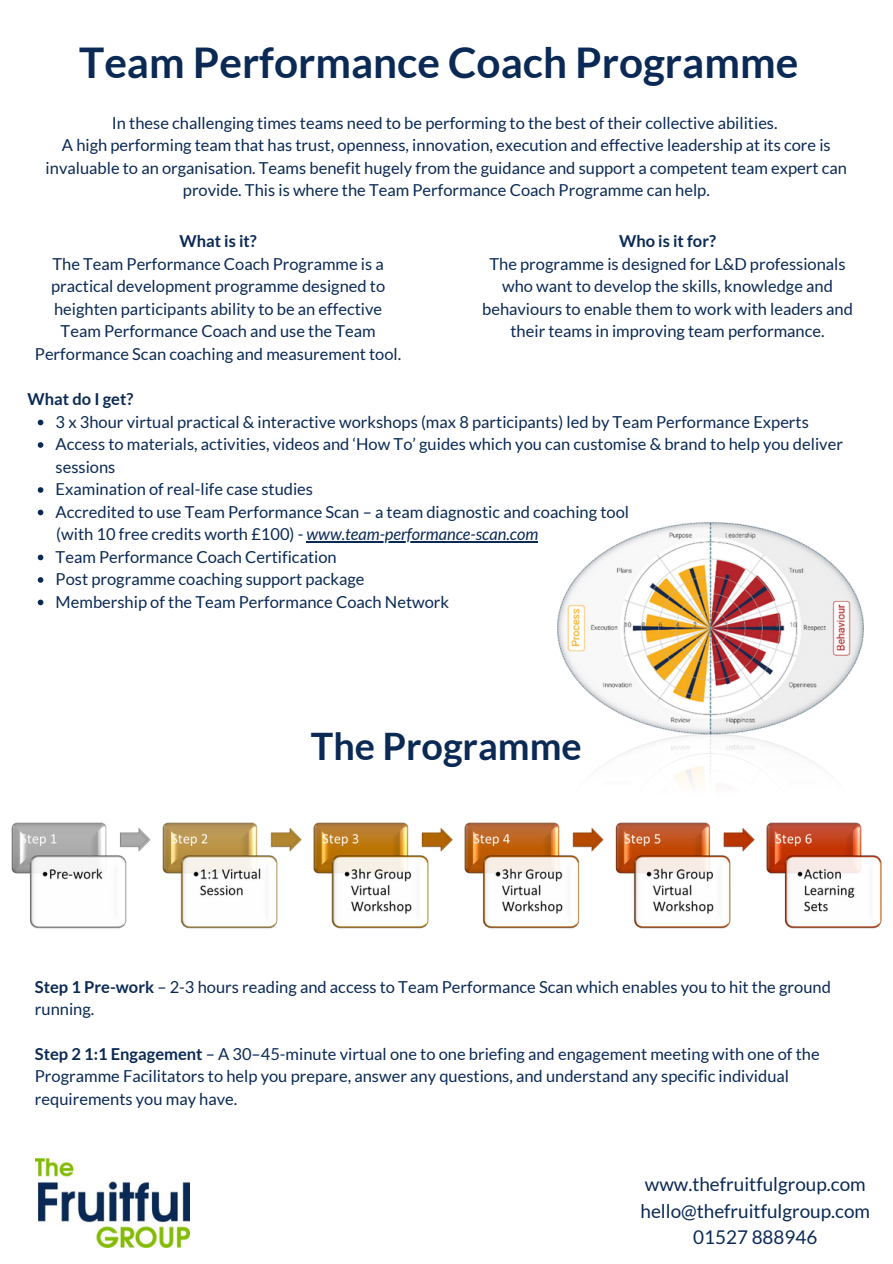
<style>
.page{position:relative;width:893px;height:1264px;background:#fff}
.page>*{position:absolute;margin:0;border:0;box-sizing:border-box;transform-origin:0 0}
.t1{font:700 42.3px "Lato";color:#0a2954}
.t2{font:700 37.8px "Lato";color:#0a2954}
.t3{font:18.9px/26.1px "Lato";color:#0a2954;text-align:center}
.t4{font:16.5px/22.5px "Lato";color:#0a2954}
.t5{font:700 16.5px "Lato";color:#0a2954}
.s1{font-style:italic}
.s2{font-weight:700}
</style>
<div class="page">
<img style="left:36px;top:1158px;width:154px;height:89px">
<img style="left:557px;top:523px;width:306px;height:162px">
<img style="left:11px;top:685px;width:870px;height:244px">
<svg style="left:38px;top:419px;width:5px;height:6px"></svg>
<svg style="left:38px;top:442px;width:5px;height:6px"></svg>
<svg style="left:38px;top:487px;width:5px;height:6px"></svg>
<svg style="left:38px;top:509px;width:5px;height:6px"></svg>
<svg style="left:38px;top:554px;width:5px;height:6px"></svg>
<svg style="left:38px;top:577px;width:5px;height:5px"></svg>
<svg style="left:38px;top:599px;width:5px;height:6px"></svg>
<hr style="left:306px;top:541px;width:232px;height:1px;background:#0a2954">
<h1 class="t1" style="left:79px;top:36px;width:720px">Team Performance Coach Programme</h1>
<p class="t4" style="left:46px;top:111px;width:802px;text-align:center">In these challenging times teams need to be performing to the best of their collective abilities.<br>A high performing team that has trust, openness, innovation, execution and effective leadership at its core is invaluable to an organisation. Teams benefit hugely from the guidance and support a competent team expert can provide. This is where the Team Performance Coach Programme can help.</p>
<p class="t5" style="left:179px;top:231px;width:79px">What is it?</p>
<p class="t4" style="left:35px;top:252px;width:368px;text-align:center">The Team Performance Coach Programme is a practical development programme designed to heighten participants ability to be an effective Team Performance Coach and use the Team Performance Scan coaching and measurement tool.</p>
<p class="t5" style="left:619px;top:231px;width:98px">Who is it for?</p>
<p class="t4" style="left:482px;top:252px;width:372px;text-align:center">The programme is designed for L&amp;D professionals who want to develop the skills, knowledge and behaviours to enable them to work with leaders and their teams in improving team performance.</p>
<p class="t5" style="left:28px;top:389px;width:107px">What do I get?</p>
<p class="t4" style="left:56px;top:410px;width:788px">3 x 3hour virtual practical &amp; interactive workshops (max 8 participants) led by Team Performance Experts Access to materials, activities, videos and ‘How To’ guides which you can customise &amp; brand to help you deliver sessions<br>Examination of real-life case studies<br>Accredited to use Team Performance Scan – a team diagnostic and coaching tool</p>
<p class="t4" style="left:56px;top:545px;width:395px">Team Performance Coach Certification<br>Post programme coaching support package<br>Membership of the Team Performance Coach Network</p>
<p class="t4" style="left:56px;top:522px;width:483px">(with 10 free credits worth £100) - <span class="s1">www.team-performance-scan.com</span></p>
<h2 class="t2" style="left:311px;top:722px;width:272px">The Programme</h2>
<p class="t4" style="left:35px;top:975px;width:797px"><span class="s2">Step 1 Pre-work</span> – 2-3 hours reading and access to Team Performance Scan which enables you to hit the ground running.</p>
<p class="t4" style="left:35px;top:1041px;width:786px"><span class="s2">Step 2 1:1 Engagement</span> – A 30–45-minute virtual one to one briefing and engagement meeting with one of the<br>Programme Facilitators to help you prepare, answer any questions, and understand any specific individual requirements you may have.</p>
<p class="t3" style="left:640px;top:1170px;width:231px">www.thefruitfulgroup.com hello@thefruitfulgroup.com<br>01527 888946</p>
</div>
